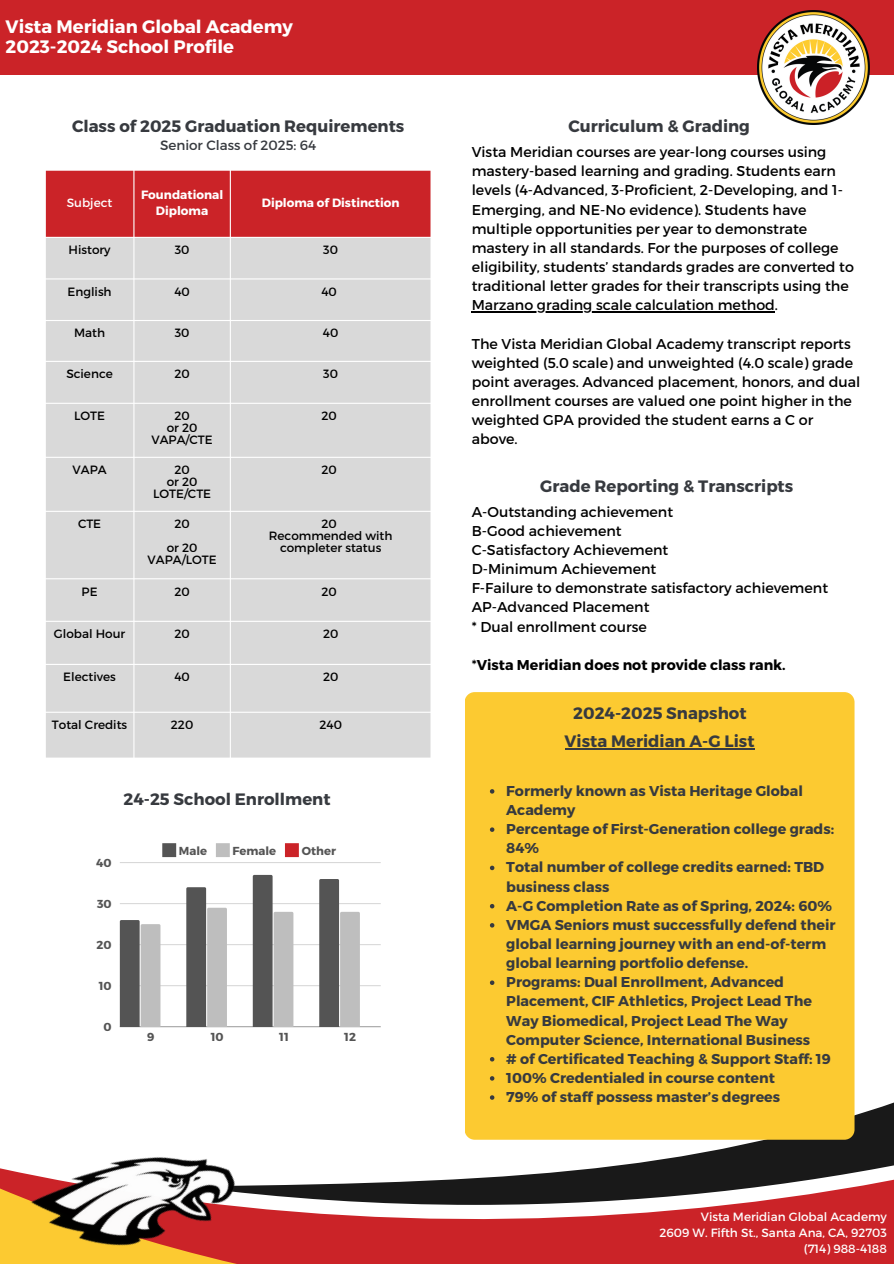
<style>
.page{position:relative;width:894px;height:1264px;background:#fff}
.page>*{position:absolute;margin:0;border:0;box-sizing:border-box;transform-origin:0 0}
.t1{font:700 18px/20.2px "Montserrat";color:#fff}
.t2{font:700 16.5px "Montserrat";color:#373a3f}
.t3{font:14.25px/19.2px "Montserrat";color:#000}
.t4{font:700 14.25px/19.2px "Montserrat";color:#373a3f}
.t5{font:700 14.25px "Montserrat";color:#000}
.t6{font:13.5px "Montserrat";color:#373a3f}
.t7{font:12px/12px "Montserrat";color:#000;text-align:center}
.t8{font:12px "Montserrat";color:#fefefd}
.t9{font:700 12px/16px "Montserrat";color:#fff;text-align:center}
.t10{font:12px "Montserrat";color:#fff}
.t11{font:700 11.55px "Montserrat";color:#545454}
.s1{font-weight:400}
</style>
<div class="page">
<div style="left:46px;top:171px;width:384px;height:66px;background:#cb2328"></div>
<div style="left:46px;top:238px;width:384px;height:519px;background:#d9d9d9"></div>
<svg style="left:465px;top:1084px;width:428px;height:84px"></svg>
<svg style="left:0;top:1168px;width:893px;height:95px;fill:#cb2328"></svg>
<svg style="left:0;top:1188px;width:510px;height:75px"></svg>
<div style="left:0;top:0;width:893px;height:74px;background:#cb2328"></div>
<img style="left:757px;top:10px;width:111px;height:115px">
<img style="left:14px;top:1157px;width:252px;height:106px">
<hr style="left:471px;top:311px;width:303px;height:1px;background:#000">
<div style="left:464px;top:692px;width:390px;height:447px;background:#fcca31;border-radius:10px"></div>
<svg style="left:490px;top:789px;width:4px;height:4px"></svg>
<svg style="left:490px;top:827px;width:4px;height:5px"></svg>
<svg style="left:490px;top:865px;width:4px;height:5px"></svg>
<svg style="left:490px;top:904px;width:4px;height:4px"></svg>
<svg style="left:490px;top:923px;width:4px;height:4px"></svg>
<svg style="left:490px;top:980px;width:4px;height:5px"></svg>
<svg style="left:490px;top:1057px;width:4px;height:4px"></svg>
<svg style="left:490px;top:1076px;width:4px;height:4px"></svg>
<svg style="left:490px;top:1095px;width:4px;height:4px"></svg>
<div style="left:162px;top:843px;width:14px;height:14px;background:#545454"></div>
<div style="left:216px;top:843px;width:14px;height:14px;background:#bebebe"></div>
<div style="left:285px;top:843px;width:14px;height:14px;background:#cb2328"></div>
<hr style="left:120px;top:1026px;width:260px;height:1px;background:#545454;opacity:.6">
<hr style="left:120px;top:985px;width:260px;height:1px;background:#dcdcdc">
<hr style="left:120px;top:944px;width:260px;height:1px;background:#dbdbdb">
<hr style="left:120px;top:903px;width:260px;height:1px;background:#dadada">
<hr style="left:120px;top:862px;width:260px;height:1px;background:#d8d8d8">
<svg style="left:120px;top:920px;width:40px;height:106px;background:#8c8c8c"></svg>
<svg style="left:186px;top:887px;width:41px;height:139px;background:#919191"></svg>
<svg style="left:253px;top:874px;width:40px;height:152px;background:#939393"></svg>
<svg style="left:319px;top:879px;width:41px;height:147px;background:#939393"></svg>
<hr style="left:564px;top:748px;width:190px;height:1px;background:#373a3f">
<p class="t1" style="left:6px;top:15px;width:289px">Vista Meridian Global Academy<br>2023-2024 School Profile</p>
<p class="t2" style="left:72px;top:115px;width:334px">Class of 2025 Graduation Requirements</p>
<p class="t6" style="left:160px;top:136px;width:158px">Senior Class of 2025: 64</p>
<h1 class="t10" style="left:67px;top:195px;width:47px">Subject</h1>
<p class="t9" style="left:141px;top:186px;width:84px">Foundational<br>Diploma</p>
<h2 class="t9" style="left:262px;top:194px;width:139px">Diploma of Distinction</h2>
<h1 class="t7" style="left:69px;top:243px;width:44px">History</h1>
<h3 class="t7" style="left:175px;top:243px;width:16px">30</h3>
<h3 class="t7" style="left:323px;top:243px;width:16px">30</h3>
<p class="t7" style="left:67px;top:285px;width:46px">English</p>
<p class="t7" style="left:174px;top:285px;width:17px">40</p>
<p class="t7" style="left:321px;top:285px;width:17px">40</p>
<p class="t7" style="left:74px;top:326px;width:33px">Math</p>
<p class="t7" style="left:175px;top:326px;width:16px">30</p>
<p class="t7" style="left:323px;top:326px;width:17px">40</p>
<p class="t7" style="left:66px;top:367px;width:48px">Science</p>
<p class="t7" style="left:174px;top:367px;width:17px">20</p>
<p class="t7" style="left:323px;top:367px;width:16px">30</p>
<p class="t7" style="left:74px;top:409px;width:32px">LOTE</p>
<p class="t7" style="left:174px;top:409px;width:17px">20</p>
<p class="t7" style="left:151px;top:421px;width:63px">or 20<br>VAPA/CTE</p>
<p class="t7" style="left:321px;top:409px;width:17px">20</p>
<p class="t7" style="left:72px;top:463px;width:36px">VAPA</p>
<p class="t7" style="left:174px;top:463px;width:17px">20</p>
<p class="t7" style="left:153px;top:475px;width:60px">or 20<br>LOTE/CTE</p>
<p class="t7" style="left:78px;top:517px;width:25px">CTE</p>
<p class="t7" style="left:174px;top:517px;width:17px">20</p>
<p class="t7" style="left:147px;top:541px;width:70px">or 20<br>VAPA/LOTE</p>
<p class="t7" style="left:321px;top:463px;width:17px">20</p>
<p class="t7" style="left:321px;top:517px;width:17px">20</p>
<p class="t7" style="left:269px;top:529px;width:125px">Recommended with completer status</p>
<p class="t7" style="left:82px;top:585px;width:17px">PE</p>
<p class="t7" style="left:174px;top:585px;width:17px">20</p>
<p class="t7" style="left:321px;top:585px;width:17px">20</p>
<p class="t7" style="left:54px;top:627px;width:73px">Global Hour</p>
<p class="t7" style="left:174px;top:627px;width:17px">20</p>
<p class="t7" style="left:323px;top:627px;width:17px">20</p>
<p class="t7" style="left:63px;top:670px;width:54px">Electives</p>
<p class="t7" style="left:174px;top:670px;width:17px">40</p>
<p class="t7" style="left:323px;top:670px;width:17px">20</p>
<p class="t7" style="left:52px;top:718px;width:77px">Total Credits</p>
<p class="t7" style="left:171px;top:718px;width:24px">220</p>
<p class="t7" style="left:319px;top:718px;width:24px">240</p>
<p class="t2" style="left:123px;top:788px;width:208px">24-25 School Enrollment</p>
<p class="t11" style="left:96px;top:855px;width:17px">40</p>
<p class="t11" style="left:97px;top:896px;width:16px">30</p>
<p class="t11" style="left:97px;top:937px;width:17px">20</p>
<p class="t11" style="left:99px;top:978px;width:14px">10</p>
<p class="t11" style="left:103px;top:1019px;width:10px">0</p>
<p class="t11" style="left:179px;top:843px;width:30px">Male</p>
<p class="t11" style="left:232px;top:843px;width:45px">Female</p>
<p class="t11" style="left:302px;top:843px;width:36px">Other</p>
<p class="t11" style="left:147px;top:1029px;width:9px">9</p>
<p class="t11" style="left:211px;top:1029px;width:14px">10</p>
<p class="t11" style="left:279px;top:1029px;width:11px">11</p>
<p class="t11" style="left:344px;top:1029px;width:13px">12</p>
<p class="t2" style="left:568px;top:115px;width:183px">Curriculum &amp; Grading</p>
<p class="t3" style="left:471px;top:142px;width:383px">Vista Meridian courses are year-long courses using mastery-based learning and grading. Students earn levels (4-Advanced, 3-Proficient, 2-Developing, and 1- Emerging, and NE-No evidence). Students have multiple opportunities per year to demonstrate mastery in all standards. For the purposes of college eligibility, students’ standards grades are converted to traditional letter grades for their transcripts using the</p>
<h1 class="t3" style="left:471px;top:295px;width:308px">Marzano grading scale calculation method.</h1>
<h1 class="t3" style="left:471px;top:333px;width:390px">The Vista Meridian Global Academy transcript reports weighted (5.0 scale) and unweighted (4.0 scale) grade point averages. Advanced placement, honors, and dual enrollment courses are valued one point higher in the weighted GPA provided the student earns a C or above.</h1>
<h1 class="t2" style="left:540px;top:475px;width:254px">Grade Reporting &amp; Transcripts</h1>
<p class="t3" style="left:471px;top:501px;width:358px">A-Outstanding achievement<br>B-Good achievement<br>C-Satisfactory Achievement<br>D-Minimum Achievement<br>F-Failure to demonstrate satisfactory achievement<br>AP-Advanced Placement<br>* Dual enrollment course</p>
<p class="t5" style="left:471px;top:655px;width:315px"><span class="s1">*</span>Vista Meridian does not provide class rank.</p>
<p class="t2" style="left:573px;top:702px;width:175px">2024-2025 Snapshot</p>
<p class="t2" style="left:564px;top:730px;width:191px">Vista Meridian A-G List</p>
<p class="t4" style="left:506px;top:780px;width:298px">Formerly known as Vista Heritage Global<br>Academy</p>
<p class="t4" style="left:506px;top:818px;width:329px">Percentage of First-Generation college grads:<br>84%</p>
<p class="t4" style="left:506px;top:857px;width:319px">Total number of college credits earned: TBD business class</p>
<p class="t4" style="left:506px;top:895px;width:327px">A-G Completion Rate as of Spring, 2024: 60%</p>
<p class="t4" style="left:506px;top:914px;width:331px">VMGA Seniors must successfully defend their global learning journey with an end-of-term global learning portfolio defense.</p>
<p class="t4" style="left:506px;top:971px;width:307px">Programs: Dual Enrollment, Advanced Placement, CIF Athletics, Project Lead The Way Biomedical, Project Lead The Way Computer Science, International Business</p>
<h1 class="t4" style="left:506px;top:1048px;width:326px"># of Certificated Teaching &amp; Support Staff: 19</h1>
<p class="t4" style="left:506px;top:1067px;width:270px">100% Credentialed in course content</p>
<p class="t4" style="left:506px;top:1086px;width:275px">79% of staff possess master’s degrees</p>
<h3 class="t8" style="left:700px;top:1208px;width:188px">Vista Meridian Global Academy</h3>
<h3 class="t8" style="left:659px;top:1224px;width:229px">2609 W. Fifth St., Santa Ana, CA, 92703</h3>
<h1 class="t8" style="left:803px;top:1240px;width:85px">(714) 988-4188</h1>
</div>
